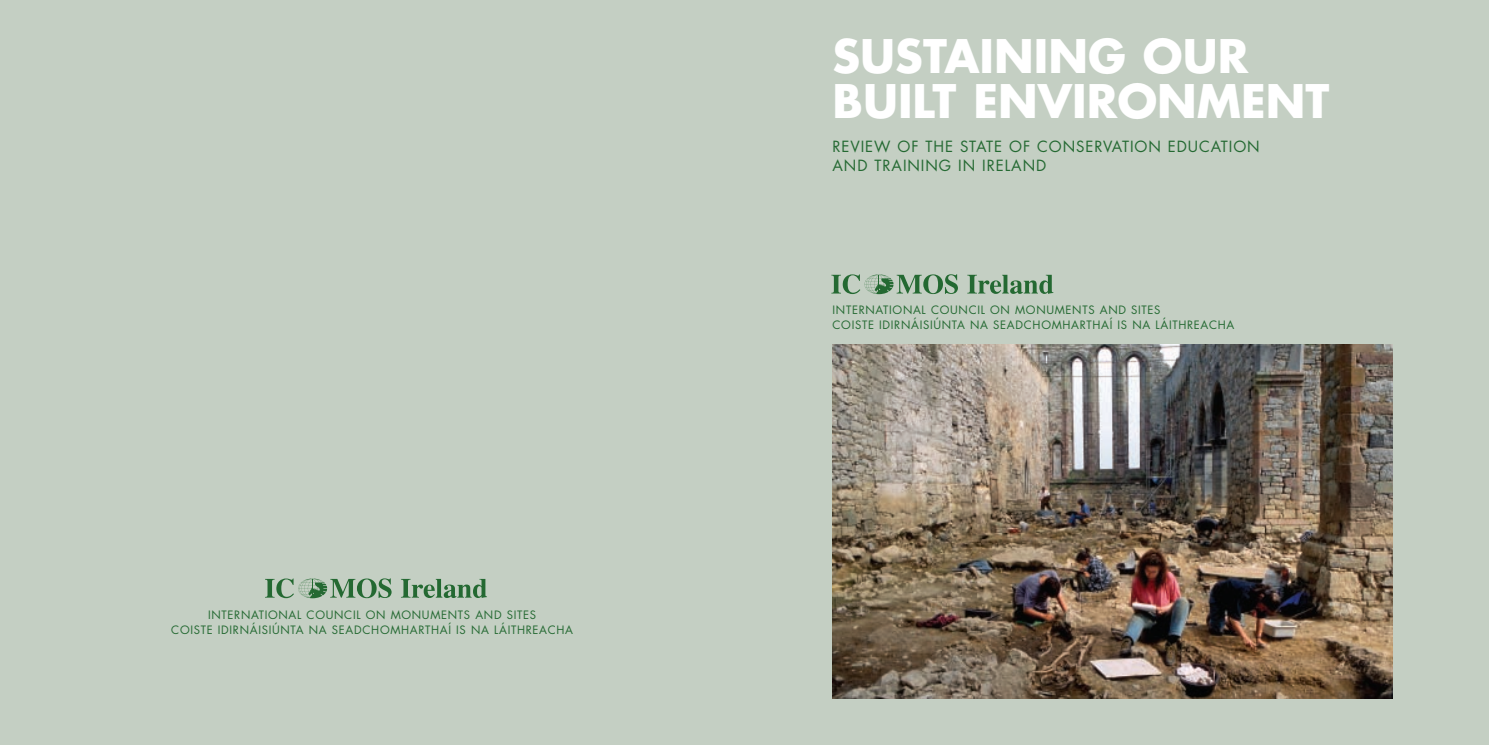
<style>
.page{position:relative;width:1489px;height:745px;background:#fff}
.page>*{position:absolute;margin:0;border:0;box-sizing:border-box;transform-origin:0 0}
.t1{font:700 45px/45px "Futura";color:#fff}
.t2{font:15px/19.6px "Futura";letter-spacing:.06em;color:#246932}
.t3{font:11.25px/14.8px "Futura";letter-spacing:.06em;color:#246932}
</style>
<div class="page">
<div style="left:0;top:0;width:1488px;height:744px;background:#c4cfc3"></div>
<img style="left:832px;top:344px;width:560px;height:354px">
<svg style="left:967px;top:274px;width:86px;height:20px"></svg>
<svg style="left:831px;top:274px;width:126px;height:20px"></svg>
<svg style="left:401px;top:578px;width:86px;height:19px"></svg>
<svg style="left:265px;top:578px;width:126px;height:20px"></svg>
<p class="t3" style="left:171px;top:606px;width:403px;text-align:center">INTERNATIONAL COUNCIL ON MONUMENTS AND SITES<br>COISTE IDIRNÁISIÚNTA NA SEADCHOMHARTHAÍ IS NA LÁITHREACHA</p>
<h1 class="t1" style="left:832px;top:32px;width:498px">SUSTAINING OUR<br>BUILT ENVIRONMENT</h1>
<h2 class="t2" style="left:832px;top:136px;width:429px">REVIEW OF THE STATE OF CONSERVATION EDUCATION<br>AND TRAINING IN IRELAND</h2>
<p class="t3" style="left:832px;top:302px;width:403px">INTERNATIONAL COUNCIL ON MONUMENTS AND SITES<br>COISTE IDIRNÁISIÚNTA NA SEADCHOMHARTHAÍ IS NA LÁITHREACHA</p>
</div>
